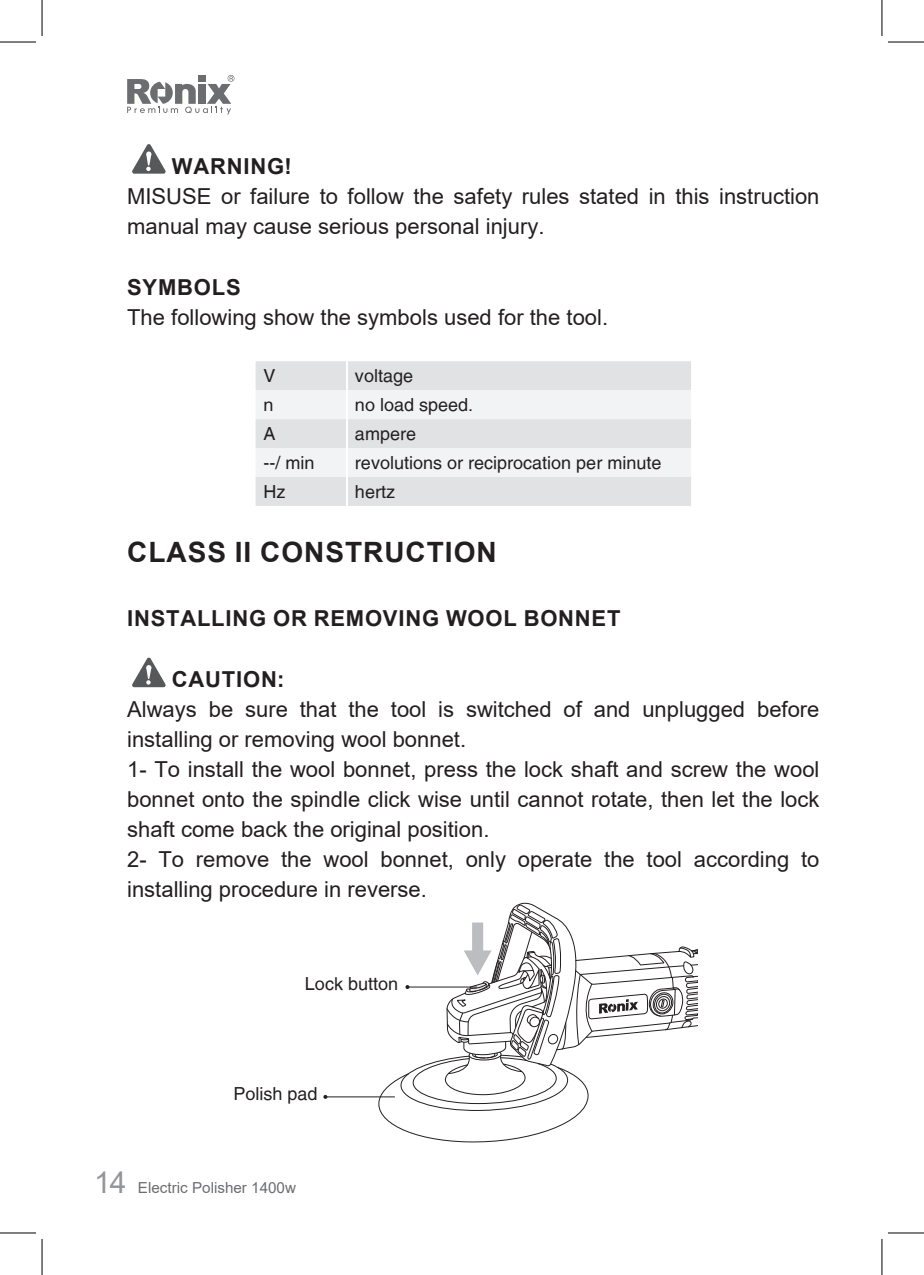
<style>
.page{position:relative;width:924px;height:1275px;background:#fff}
.page>*{position:absolute;margin:0;border:0;box-sizing:border-box;transform-origin:0 0}
.t1{font:700 28px "Arial";letter-spacing:.035em;color:#231f20}
.t2{font:22px/30px "Arial";color:#231f20}
.t3{font:700 22px "Arial";letter-spacing:.035em;color:#231f20}
.t4{font:18px "Helvetica LT";color:#231f20}
.t5{font:15.2px "Arial";color:#6c6d70}
.s1{font-size:30px;color:#939598}
</style>
<div class="page">
<svg style="left:127px;top:75px;width:107px;height:40px"></svg>
<div style="left:198px;top:75px;width:7px;height:7px;background:#6c6d70"></div>
<svg style="left:132px;top:144px;width:34px;height:30px"></svg>
<div style="left:255px;top:361px;width:435px;height:145px;background:#e1e2e4"></div>
<svg style="left:255px;top:390px;width:435px;height:87px"></svg>
<hr style="left:346px;top:361px;width:2px;height:29px;background:#fff">
<hr style="left:346px;top:390px;width:2px;height:29px;background:#fff">
<hr style="left:346px;top:419px;width:2px;height:29px;background:#fff">
<hr style="left:346px;top:448px;width:2px;height:29px;background:#fff">
<hr style="left:346px;top:477px;width:2px;height:29px;background:#fff">
<svg style="left:132px;top:657px;width:34px;height:31px"></svg>
<hr style="left:325px;top:1096px;width:69px;height:1px;background:#231f20">
<svg style="left:323px;top:1095px;width:4px;height:4px"></svg>
<svg style="left:374px;top:902px;width:323px;height:241px"></svg>
<hr style="left:0;top:42px;width:36px;height:1px;background:#000">
<hr style="left:887px;top:42px;width:36px;height:1px;background:#000">
<hr style="left:0;top:1232px;width:36px;height:1px;background:#000">
<hr style="left:887px;top:1232px;width:36px;height:1px;background:#000">
<hr style="left:42px;top:0;width:1px;height:36px;background:#000">
<hr style="left:42px;top:1239px;width:1px;height:36px;background:#000">
<hr style="left:881px;top:0;width:1px;height:36px;background:#000">
<hr style="left:881px;top:1239px;width:1px;height:36px;background:#000">
<p class="t3" style="left:172px;top:150px;width:121px">WARNING!</p>
<p class="t2" style="left:127px;top:181px;width:693px">MISUSE or failure to follow the safety rules stated in this instruction manual may cause serious personal injury.</p>
<p class="t3" style="left:127px;top:272px;width:115px">SYMBOLS</p>
<p class="t2" style="left:127px;top:302px;width:482px">The following show the symbols used for the tool.</p>
<p class="t4" style="left:263px;top:365px;width:14px">V</p>
<p class="t4" style="left:355px;top:365px;width:60px">voltage</p>
<p class="t4" style="left:263px;top:394px;width:12px">n</p>
<p class="t4" style="left:355px;top:394px;width:120px">no load speed.</p>
<p class="t4" style="left:263px;top:423px;width:14px">A</p>
<p class="t4" style="left:355px;top:423px;width:63px">ampere</p>
<p class="t4" style="left:263px;top:452px;width:52px">--/ min</p>
<p class="t4" style="left:355px;top:452px;width:308px">revolutions or reciprocation per minute</p>
<p class="t4" style="left:263px;top:481px;width:23px">Hz</p>
<p class="t4" style="left:355px;top:481px;width:42px">hertz</p>
<p class="t1" style="left:127px;top:532px;width:371px">CLASS II CONSTRUCTION</p>
<p class="t3" style="left:127px;top:603px;width:494px">INSTALLING OR REMOVING WOOL BONNET</p>
<p class="t3" style="left:172px;top:664px;width:114px">CAUTION:</p>
<p class="t2" style="left:127px;top:694px;width:693px">Always be sure that the tool is switched of and unplugged before installing or removing wool bonnet.<br>1- To install the wool bonnet, press the lock shaft and screw the wool bonnet onto the spindle click wise until cannot rotate, then let the lock shaft come back the original position.<br>2- To remove the wool bonnet, only operate the tool according to installing procedure in reverse.</p>
<p class="t4" style="left:305px;top:973px;width:95px">Lock button</p>
<p class="t4" style="left:233px;top:1083px;width:86px">Polish pad</p>
<p class="t5" style="left:94px;top:1177px;width:203px"><span class="s1">14</span> Electric Polisher 1400w</p>
</div>
